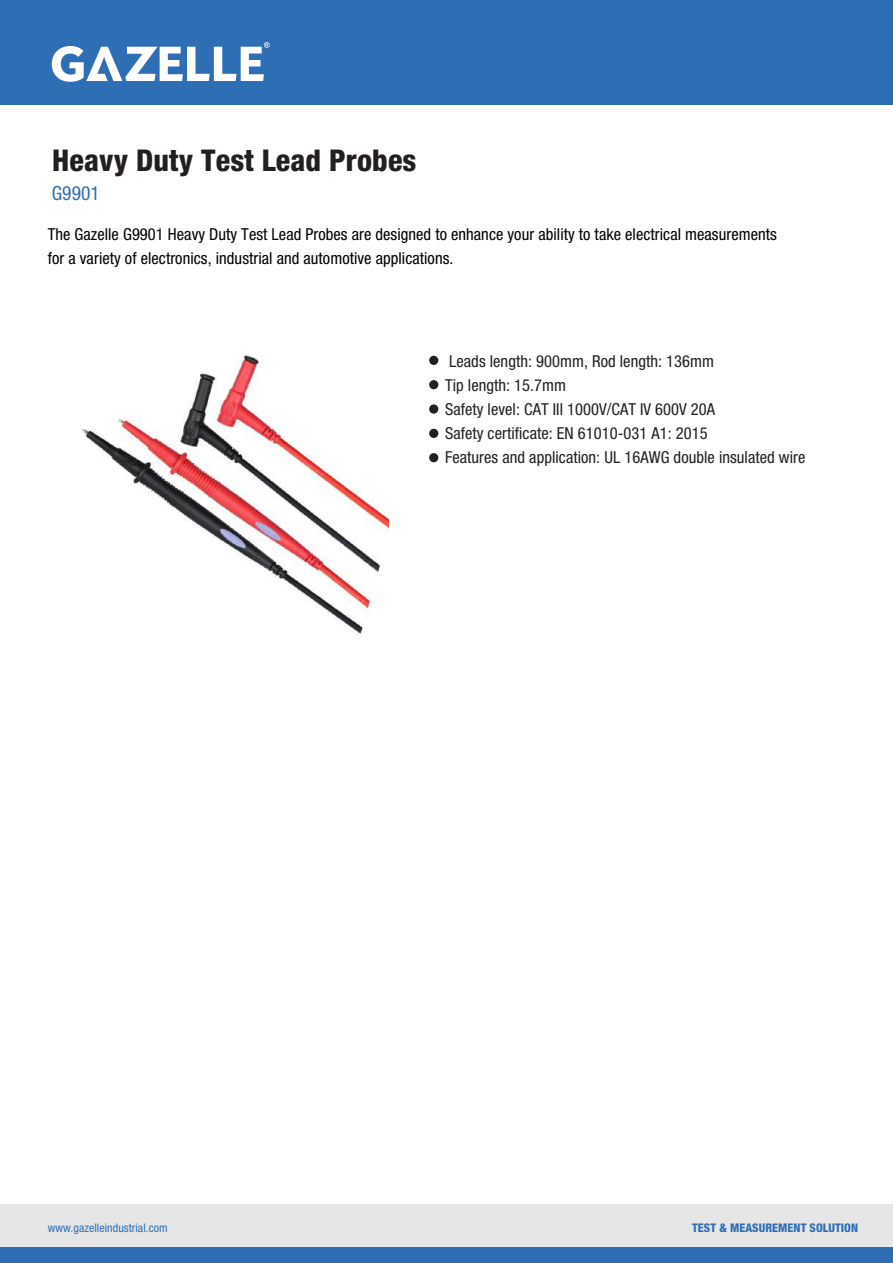
<style>
.page{position:relative;width:893px;height:1263px;background:#fff}
.page>*{position:absolute;margin:0;border:0;box-sizing:border-box;transform-origin:0 0}
.t1{font:800 condensed 30px "Helvetica Neue LT Std";letter-spacing:.005em;color:#231f20}
.t2{font:condensed 19.5px "Helvetica Neue LT Std";letter-spacing:.005em;color:#2d6eb5}
.t3{font:condensed 16.5px/24px "Helvetica Neue LT Std";letter-spacing:.005em;color:#231f20}
.t4{font:condensed 16.5px/24px "Helvetica Neue LT Std";letter-spacing:.005em;color:#000}
.t5{font:condensed 11.85px "Helvetica Neue LT Std";letter-spacing:.005em;color:#2d6eb5}
.t6{font:800 condensed 11.85px "Helvetica Neue LT Std";letter-spacing:.005em;color:#2d6eb5}
</style>
<div class="page">
<div style="left:0;top:1204px;width:893px;height:43px;background:#e7e6e6"></div>
<div style="left:0;top:1247px;width:893px;height:16px;background:#2e6db5"></div>
<div style="left:0;top:0;width:893px;height:105px;background:#2d6eb5"></div>
<svg style="left:52px;top:42px;width:218px;height:40px"></svg>
<div style="left:429px;top:356px;width:9px;height:9px;background:#231f20;border-radius:50%"></div>
<div style="left:429px;top:453px;width:9px;height:9px;background:#231f20;border-radius:50%"></div>
<div style="left:429px;top:380px;width:9px;height:9px;background:#231f20;border-radius:50%"></div>
<div style="left:429px;top:404px;width:9px;height:10px;background:#231f20;border-radius:50%"></div>
<div style="left:429px;top:429px;width:9px;height:9px;background:#231f20;border-radius:50%"></div>
<img style="left:82px;top:354px;width:306px;height:280px">
<h1 class="t1" style="left:52px;top:141px;width:366px">Heavy Duty Test Lead Probes</h1>
<p class="t2" style="left:52px;top:181px;width:50px">G9901</p>
<p class="t4" style="left:48px;top:222px;width:731px">The Gazelle G9901 Heavy Duty Test Lead Probes are designed to enhance your ability to take electrical measurements for a variety of electronics, industrial and automotive applications.</p>
<p class="t3" style="left:445px;top:349px;width:362px">Leads length: 900mm, Rod length: 136mm<br>Tip length: 15.7mm<br>Safety level: CAT III 1000V/CAT IV 600V 20A<br>Safety certificate: EN 61010-031 A1: 2015<br>Features and application: UL 16AWG double insulated wire</p>
<p class="t5" style="left:48px;top:1221px;width:122px">www.gazelleindustrial.com</p>
<p class="t6" style="left:692px;top:1221px;width:168px">TEST &amp; MEASUREMENT SOLUTION</p>
</div>
